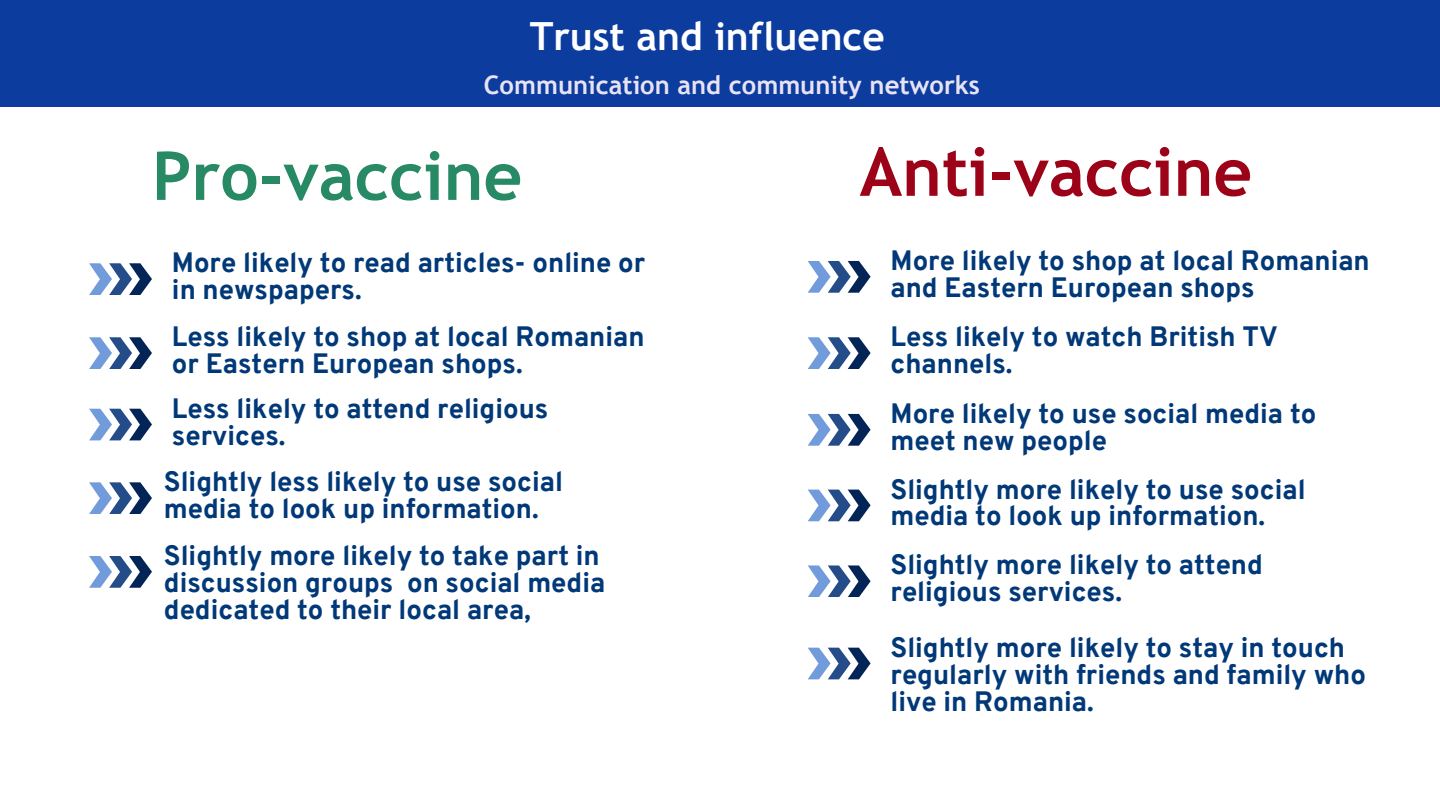
<style>
.page{position:relative;width:1440px;height:810px;background:#fff}
.page>*{position:absolute;margin:0;border:0;box-sizing:border-box;transform-origin:0 0}
.t1{font:700 67.4px "Trebuchet MS";color:#9d0318}
.t2{font:700 67.4px "Trebuchet MS";color:#278a65}
.t3{font:700 38.8px "Trebuchet MS";color:#fff}
.t4{font:800 27.3px/27px "Overpass";color:#013878}
.t5{font:700 25.6px "Trebuchet MS";color:#e8e3f4}
</style>
<div class="page">
<div style="left:0;top:0;width:1440px;height:106px;background:#0b3c9e"></div>
<svg style="left:808px;top:648px;width:63px;height:31px"></svg>
<svg style="left:89px;top:263px;width:63px;height:32px"></svg>
<svg style="left:808px;top:261px;width:63px;height:31px"></svg>
<svg style="left:808px;top:565px;width:63px;height:32px"></svg>
<svg style="left:808px;top:337px;width:63px;height:32px"></svg>
<svg style="left:808px;top:414px;width:63px;height:31px"></svg>
<svg style="left:808px;top:490px;width:63px;height:31px"></svg>
<svg style="left:89px;top:337px;width:63px;height:32px"></svg>
<svg style="left:89px;top:409px;width:63px;height:31px"></svg>
<svg style="left:89px;top:482px;width:63px;height:32px"></svg>
<svg style="left:89px;top:556px;width:63px;height:32px"></svg>
<h2 class="t3" style="left:530px;top:13px;width:357px">Trust and influence</h2>
<p class="t5" style="left:484px;top:70px;width:498px">Communication and community networks</p>
<h1 class="t2" style="left:152px;top:137px;width:372px">Pro-vaccine</h1>
<h1 class="t1" style="left:860px;top:133px;width:394px">Anti-vaccine</h1>
<p class="t4" style="left:172px;top:252px;width:475px">More likely to read articles- online or in newspapers.</p>
<p class="t4" style="left:891px;top:250px;width:481px">More likely to shop at local Romanian and Eastern European shops</p>
<p class="t4" style="left:172px;top:326px;width:474px">Less likely to shop at local Romanian or Eastern European shops.</p>
<p class="t4" style="left:172px;top:397px;width:378px">Less likely to attend religious services.</p>
<p class="t4" style="left:164px;top:471px;width:401px">Slightly less likely to use social media to look up information.</p>
<p class="t4" style="left:164px;top:545px;width:443px">Slightly more likely to take part in discussion groups on social media dedicated to their local area,</p>
<p class="t4" style="left:891px;top:326px;width:389px">Less likely to watch British TV channels.</p>
<p class="t4" style="left:891px;top:403px;width:427px">More likely to use social media to meet new people</p>
<p class="t4" style="left:891px;top:478px;width:417px">Slightly more likely to use social media to look up information.</p>
<p class="t4" style="left:891px;top:554px;width:374px">Slightly more likely to attend religious services.</p>
<p class="t4" style="left:891px;top:636px;width:477px">Slightly more likely to stay in touch regularly with friends and family who live in Romania.</p>
</div>
